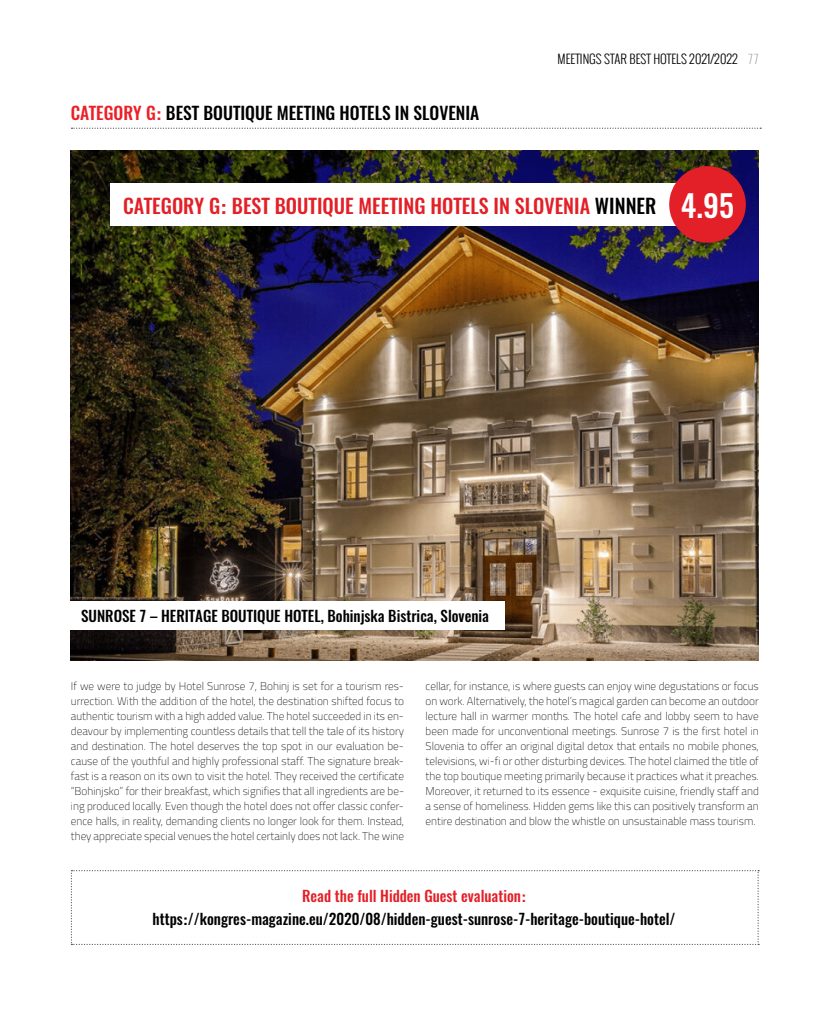
<style>
.page{position:relative;width:830px;height:1017px;background:#fff}
.page>*{position:absolute;margin:0;border:0;box-sizing:border-box;transform-origin:0 0}
.t1{font:500 20px "Oswald";color:#e31f27}
.t2{font:500 17.5px "Oswald";color:#000}
.t3{font:500 15px/22.5px "Oswald";color:#000;text-align:center}
.t4{font:300 12.5px "Oswald";color:#000}
.t5{font:200 12.5px "Oswald";color:#939598}
.t6{font:100 11.25px/15px "Titillium Web";color:#000;text-align:justify}
.s1{color:#eb2027}
.s2{font-family:"Helvetica";font-weight:700;color:#eb2027}
.s3{font-family:"Helvetica";font-weight:700}
.s4{color:#000}
.s5{font-size:30.5px;color:#fff}
.s6{color:#e31f27}
.s7{font-family:"Helvetica";font-weight:700;color:#e31f27}
</style>
<div class="page">
<svg style="left:71px;top:128px;width:689px;height:1px"></svg>
<img style="left:71px;top:150px;width:687px;height:510px">
<svg style="left:71px;top:870px;width:687px;height:75px"></svg>
<div style="left:110px;top:183px;width:573px;height:43px;background:#fff"></div>
<div style="left:669px;top:166px;width:76px;height:77px;background:#e31f27;border-radius:50%"></div>
<div style="left:64px;top:601px;width:440px;height:29px;background:#fff"></div>
<h2 class="t2" style="left:71px;top:104px;width:410px"><span class="s1">CATEGORY G</span><span class="s2">:</span> BEST BOUTIQUE MEETING HOTELS IN SLOVENIA</h2>
<p class="t4" style="left:557px;top:50px;width:182px">MEETINGS STAR BEST HOTELS 2021/2022</p>
<p class="t5" style="left:747px;top:48px;width:13px">77</p>
<h1 class="t1" style="left:123px;top:195px;width:612px">CATEGORY G<span class="s3">:</span> BEST BOUTIQUE MEETING HOTELS IN SLOVENIA <span class="s4">WINNER</span> <span class="s5">4.95</span></h1>
<h3 class="t3" style="left:81px;top:606px;width:409px">SUNROSE 7 – HERITAGE BOUTIQUE HOTEL, Bohinjska Bistrica, Slovenia</h3>
<p class="t6" style="left:71px;top:678px;width:334px">If we were to judge by Hotel Sunrose 7, Bohinj is set for a tourism res&shy;urrection. With the addition of the hotel, the destination shifted focus to authentic tourism with a high added value. The hotel succeeded in its en&shy;deavour by implementing countless details that tell the tale of its history and destination. The hotel deserves the top spot in our evaluation be&shy;cause of the youthful and highly professional staff. The signature break&shy;fast is a reason on its own to visit the hotel. They received the certificate “Bohinjsko” for their breakfast, which signifies that all ingredients are be&shy;ing produced locally. Even though the hotel does not offer classic confer&shy;ence halls, in reality, demanding clients no longer look for them. Instead, they appreciate special venues the hotel certainly does not lack. The wine</p>
<p class="t6" style="left:425px;top:678px;width:334px">cellar, for instance, is where guests can enjoy wine degustations or focus on work. Alternatively, the hotel’s magical garden can become an outdoor lecture hall in warmer months. The hotel cafe and lobby seem to have been made for unconventional meetings. Sunrose 7 is the first hotel in Slovenia to offer an original digital detox that entails no mobile phones, televisions, wi-fi or other disturbing devices. The hotel claimed the title of the top boutique meeting primarily because it practices what it preaches.<br>Moreover, it returned to its essence - exquisite cuisine, friendly staff and a sense of homeliness. Hidden gems like this can positively transform an entire destination and blow the whistle on unsustainable mass tourism.</p>
<h3 class="t3" style="left:152px;top:886px;width:524px"><span class="s6">Read the full Hidden Guest evaluation</span><span class="s7">: </span>https<span class="s3">:</span>//kongres-magazine.eu/2020/08/hidden-guest-sunrose-7-heritage-boutique-hotel/</h3>
</div>
